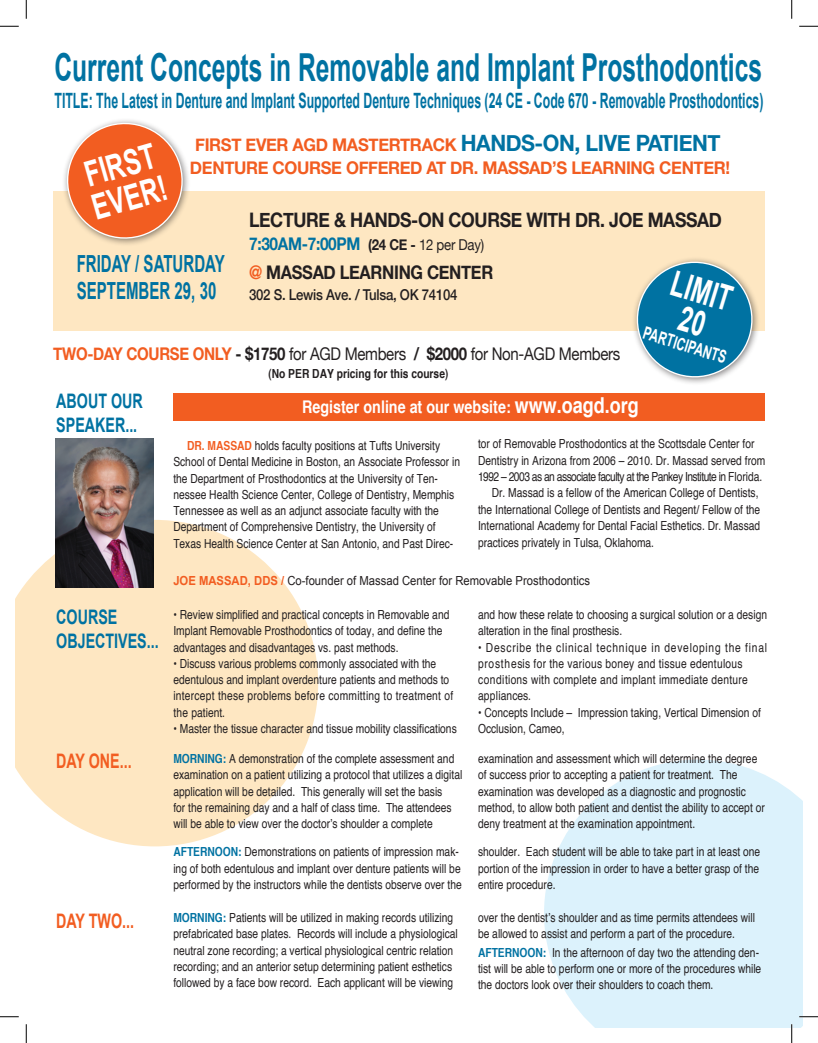
<style>
.page{position:relative;width:818px;height:1043px;background:#fff}
.page>*{position:absolute;margin:0;border:0;box-sizing:border-box;transform-origin:0 0}
.t1{font:700 38.62px "Arial";color:#0072a2;scale:.64 1}
.t2{font:700 35px "Arial";color:#fff;scale:.71 1}
.t3{font:700 35px "Arial";color:#fff;scale:.68 1}
.t4{font:700 23.62px "Arial";color:#0072a2;scale:.64 1}
.t5{font:700 21.12px "Arial";color:#0072a2;scale:.58 1}
.t6{font:700 20px "Helvetica Neue";letter-spacing:-.02em;color:#231f20;scale:.88 1}
.t7{font:700 20px "Arial";color:#0072a2;scale:.71 1}
.t8{font:700 20px "Arial";color:#f25d21;scale:.71 1}
.t9{font:700 18.75px "Helvetica Neue";letter-spacing:-.02em;color:#231f20;scale:.88 1}
.t10{font:700 17.5px "Helvetica Neue";letter-spacing:-.02em;color:#f25d21;scale:.95 1}
.t11{font:17.5px "Helvetica Neue";letter-spacing:-.02em;color:#231f20;scale:.86 1}
.t12{font:700 condensed 17.5px "Helvetica";color:#fff}
.t13{font:700 17.5px "Helvetica Neue";letter-spacing:-.02em;color:#0072a2;scale:.88 1}
.t14{font:700 17.5px "Arial";color:#fff;scale:.68 1}
.t15{font:500 15px "Helvetica Neue";letter-spacing:-.02em;color:#231f20;scale:.88 1}
.t16{font:condensed 12.5px/16.2px "Helvetica";color:#231f20}
.t17{font:condensed 12.5px/16.2px "Helvetica";letter-spacing:.02em;color:#231f20}
.t18{font:12.5px "Arial";color:#231f20;scale:.9 1}
.t19{font:700 condensed 12.5px "Helvetica";color:#231f20}
.s1{font-size:22.5px;color:#0072a2}
.s2{font-size:15px;color:#231f20}
.s3{font-weight:400;font-size:15px;color:#231f20}
.s4{color:#f25d21}
.s5{font-weight:700;color:#f25d21}
.s6{font-weight:700}
.s7{font-size:22px}
.s8{font-weight:700;color:#0072a2}
</style>
<div class="page">
<svg style="left:15px;top:520px;width:303px;height:326px;fill:#fee7c2"></svg>
<svg style="left:544px;top:759px;width:258px;height:269px;background:#e0f3fc"></svg>
<div style="left:53px;top:192px;width:711px;height:139px;background:#fee7c2"></div>
<div style="left:173px;top:393px;width:591px;height:27px;background:#f25d21"></div>
<div style="left:62px;top:117px;width:129px;height:130px;background:#231f20;opacity:.55"></div>
<svg style="left:61px;top:117px;width:127px;height:127px"></svg>
<img style="left:56px;top:439px;width:98px;height:148px">
<svg style="left:0;top:25px;width:19px;height:2px"></svg>
<svg style="left:799px;top:25px;width:19px;height:2px"></svg>
<svg style="left:0;top:1016px;width:19px;height:1px"></svg>
<svg style="left:799px;top:1015px;width:19px;height:2px"></svg>
<svg style="left:25px;top:0;width:2px;height:19px"></svg>
<svg style="left:25px;top:1024px;width:2px;height:18px"></svg>
<svg style="left:791px;top:0;width:1px;height:19px"></svg>
<svg style="left:790px;top:1024px;width:2px;height:18px"></svg>
<svg style="left:633px;top:258px;width:125px;height:125px"></svg>
<p class="t1" style="left:54px;top:42px;width:1107px">Current Concepts in Removable and Implant Prosthodontics</p>
<p class="t5" style="left:54px;top:86px;width:1223px">TITLE: The Latest in Denture and Implant Supported Denture Techniques (24 CE - Code 670 - Removable Prosthodontics)</p>
<p class="t10" style="left:195px;top:131px;width:554px">FIRST EVER AGD MASTERTRACK <span class="s1">HANDS-ON, LIVE PATIENT</span></p>
<p class="t10" style="left:190px;top:154px;width:570px">DENTURE COURSE OFFERED AT DR. MASSAD’S LEARNING CENTER!</p>
<p class="t6" style="left:249px;top:204px;width:538px">LECTURE &amp; HANDS-ON COURSE WITH DR. JOE MASSAD</p>
<p class="t13" style="left:249px;top:230px;width:268px">7:30AM-7:00PM <span class="s2">(24 CE -</span> <span class="s3">12 per Day)</span></p>
<p class="t9" style="left:249px;top:257px;width:279px"><span class="s4">@</span> MASSAD LEARNING CENTER</p>
<p class="t15" style="left:249px;top:282px;width:238px">302 S. Lewis Ave. / Tulsa, OK 74104</p>
<p class="t2" style="left:79px;top:152px;width:103px;rotate:-16deg">FIRST</p>
<p class="t2" style="left:86px;top:186px;width:109px;rotate:-16deg">EVER!</p>
<p class="t4" style="left:77px;top:247px;width:233px">FRIDAY / SATURDAY</p>
<p class="t4" style="left:77px;top:275px;width:220px">SEPTEMBER 29, 30</p>
<p class="t3" style="left:678px;top:259px;width:93px;rotate:17deg">LIMIT</p>
<p class="t14" style="left:647px;top:321px;width:128px;rotate:17deg">PARTICIPANTS</p>
<p class="t11" style="left:53px;top:341px;width:661px"><span class="s5">TWO-DAY COURSE ONLY</span> <span class="s6">- $1750</span> for AGD Members <span class="s6">/ $2000</span> for Non-AGD Members</p>
<p class="t19" style="left:268px;top:366px;width:181px">(No PER DAY pricing for this course)</p>
<p class="t7" style="left:56px;top:387px;width:123px">ABOUT OUR</p>
<p class="t7" style="left:56px;top:411px;width:116px">SPEAKER...</p>
<p class="t12" style="left:302px;top:395px;width:338px">Register online at our website: <span class="s7">www.oagd.org</span></p>
<p class="t16" style="left:173px;top:437px;width:288px;text-indent:14px"><span class="s5">DR. MASSAD</span> holds faculty positions at Tufts University School of Dental Medicine in Boston, an Associate Professor in the Department of Prosthodontics at the University of Ten&shy;nessee Health Science Center, College of Dentistry, Memphis Tennessee as well as an adjunct associate faculty with the Department of Comprehensive Dentistry, the University of Texas Health Science Center at San Antonio, and Past Direc-</p>
<p class="t16" style="left:478px;top:435px;width:289px">tor of Removable Prosthodontics at the Scottsdale Center for<br>Dentistry in Arizona from 2006 – 2010. Dr. Massad served from<br>1992 – 2003 as an associate faculty at the Pankey Institute in Florida.</p>
<p class="t16" style="left:478px;top:484px;width:284px;text-indent:14px">Dr. Massad is a fellow of the American College of Dentists, the International College of Dentists and Regent/ Fellow of the<br>International Academy for Dental Facial Esthetics. Dr. Massad</p>
<p class="t16" style="left:478px;top:534px;width:178px">practices privately in Tulsa, Oklahoma.</p>
<p class="t18" style="left:173px;top:573px;width:464px"><span class="s5">JOE MASSAD, DDS /</span> Co-founder of Massad Center for Removable Prosthodontics</p>
<p class="t7" style="left:56px;top:603px;width:88px">COURSE</p>
<p class="t7" style="left:56px;top:627px;width:146px">OBJECTIVES...</p>
<p class="t16" style="left:173px;top:606px;width:277px">• Review simplified and practical concepts in Removable and<br>Implant Removable Prosthodontics of today, and define the advantages and disadvantages vs. past methods.</p>
<p class="t16" style="left:173px;top:655px;width:281px">• Discuss various problems commonly associated with the edentulous and implant overdenture patients and methods to intercept these problems before committing to treatment of the patient.</p>
<p class="t16" style="left:173px;top:720px;width:285px">• Master the tissue character and tissue mobility classifications</p>
<p class="t16" style="left:478px;top:606px;width:290px">and how these relate to choosing a surgical solution or a design alteration in the final prosthesis.</p>
<p class="t17" style="left:478px;top:638px;width:290px">• Describe the clinical technique in developing the final prosthesis for the various boney and tissue edentulous conditions with complete and implant immediate denture appliances.</p>
<p class="t16" style="left:478px;top:703px;width:284px">• Concepts Include – Impression taking, Vertical Dimension of<br>Occlusion, Cameo,</p>
<p class="t8" style="left:56px;top:747px;width:108px">DAY ONE...</p>
<p class="t16" style="left:173px;top:750px;width:290px"><span class="s8">MORNING:</span> A demonstration of the complete assessment and examination on a patient utilizing a protocol that utilizes a digital application will be detailed. This generally will set the basis<br>for the remaining day and a half of class time. The attendees will be able to view over the doctor’s shoulder a complete</p>
<p class="t16" style="left:478px;top:750px;width:288px">examination and assessment which will determine the degree of success prior to accepting a patient for treatment. The examination was developed as a diagnostic and prognostic method, to allow both patient and dentist the ability to accept or deny treatment at the examination appointment.</p>
<p class="t8" style="left:56px;top:907px;width:111px">DAY TWO...</p>
<p class="t16" style="left:173px;top:843px;width:290px"><span class="s8">AFTERNOON:</span> Demonstrations on patients of impression mak&shy;ing of both edentulous and implant over denture patients will be performed by the instructors while the dentists observe over the</p>
<p class="t16" style="left:478px;top:843px;width:284px;text-align:justify">shoulder. Each student will be able to take part in at least one portion of the impression in order to have a better grasp of the entire procedure.</p>
<p class="t16" style="left:173px;top:909px;width:286px"><span class="s8">MORNING:</span> Patients will be utilized in making records utilizing prefabricated base plates. Records will include a physiological neutral zone recording; a vertical physiological centric relation recording; and an anterior setup determining patient esthetics followed by a face bow record. Each applicant will be viewing</p>
<p class="t16" style="left:478px;top:909px;width:278px">over the dentist’s shoulder and as time permits attendees will be allowed to assist and perform a part of the procedure.</p>
<p class="t16" style="left:478px;top:944px;width:285px"><span class="s8">AFTERNOON:</span> In the afternoon of day two the attending den&shy;tist will be able to perform one or more of the procedures while the doctors look over their shoulders to coach them.</p>
</div>
